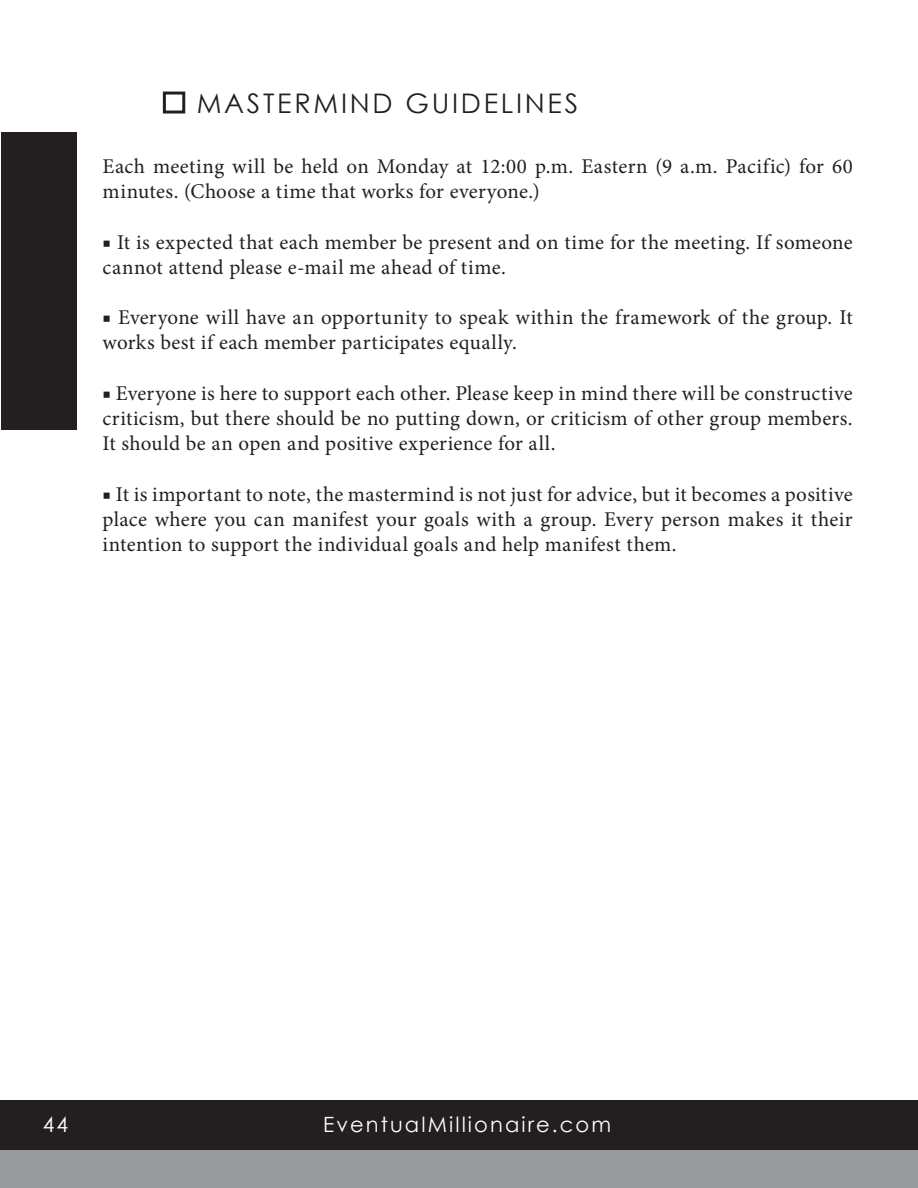
<style>
.page{position:relative;width:918px;height:1188px;background:#fff}
.page>*{position:absolute;margin:0;border:0;box-sizing:border-box;transform-origin:0 0}
.Subtitle_18pt_regula{font:27px "Century Gothic";letter-spacing:.1em;color:#231f20}
.Normal_12pt_light{font:21px/25.2px "Minion Pro";letter-spacing:.015em;color:#231f20}
.Subtitle_18pt_regula-2{font:21px "Century Gothic";letter-spacing:.1em;color:#fff}
</style>
<div class="page">
<div style="left:1px;top:1100px;width:917px;height:51px;background:#231f20"></div>
<div style="left:1px;top:1151px;width:917px;height:37px;background:#999b9e"></div>
<div style="left:1px;top:133px;width:75px;height:297px;background:#231f20"></div>
<div style="left:163px;top:92px;width:22px;height:22px;border:3px solid #231f20"></div>
<p class="Subtitle_18pt_regula" style="left:197px;top:84px;width:383px">MASTERMIND GUIDELINES</p>
<p class="Normal_12pt_light" style="left:103px;top:154px;width:752px">Each meeting will be held on Monday at 12:00 p.m. Eastern (9 a.m. Pacific) for 60 minutes. (Choose a time that works for everyone.)</p>
<p class="Normal_12pt_light" style="left:103px;top:229px;width:752px">■ It is expected that each member be present and on time for the meeting. If someone cannot attend please e-mail me ahead of time.</p>
<p class="Normal_12pt_light" style="left:103px;top:305px;width:752px">■ Everyone will have an opportunity to speak within the framework of the group. It works best if each member participates equally.</p>
<p class="Normal_12pt_light" style="left:103px;top:381px;width:752px;text-align:justify">■ Everyone is here to support each other. Please keep in mind there will be constructive criticism, but there should be no putting down, or criticism of other group members.<br>It should be an open and positive experience for all.</p>
<p class="Normal_12pt_light" style="left:103px;top:481px;width:752px;text-align:justify">■ It is important to note, the mastermind is not just for advice, but it becomes a positive place where you can manifest your goals with a group. Every person makes it their intention to support the individual goals and help manifest them.</p>
<p class="Subtitle_18pt_regula-2" style="left:43px;top:1110px;width:27px">44</p>
<p class="Subtitle_18pt_regula-2" style="left:323px;top:1110px;width:290px">EventualMillionaire.com</p>
</div>
